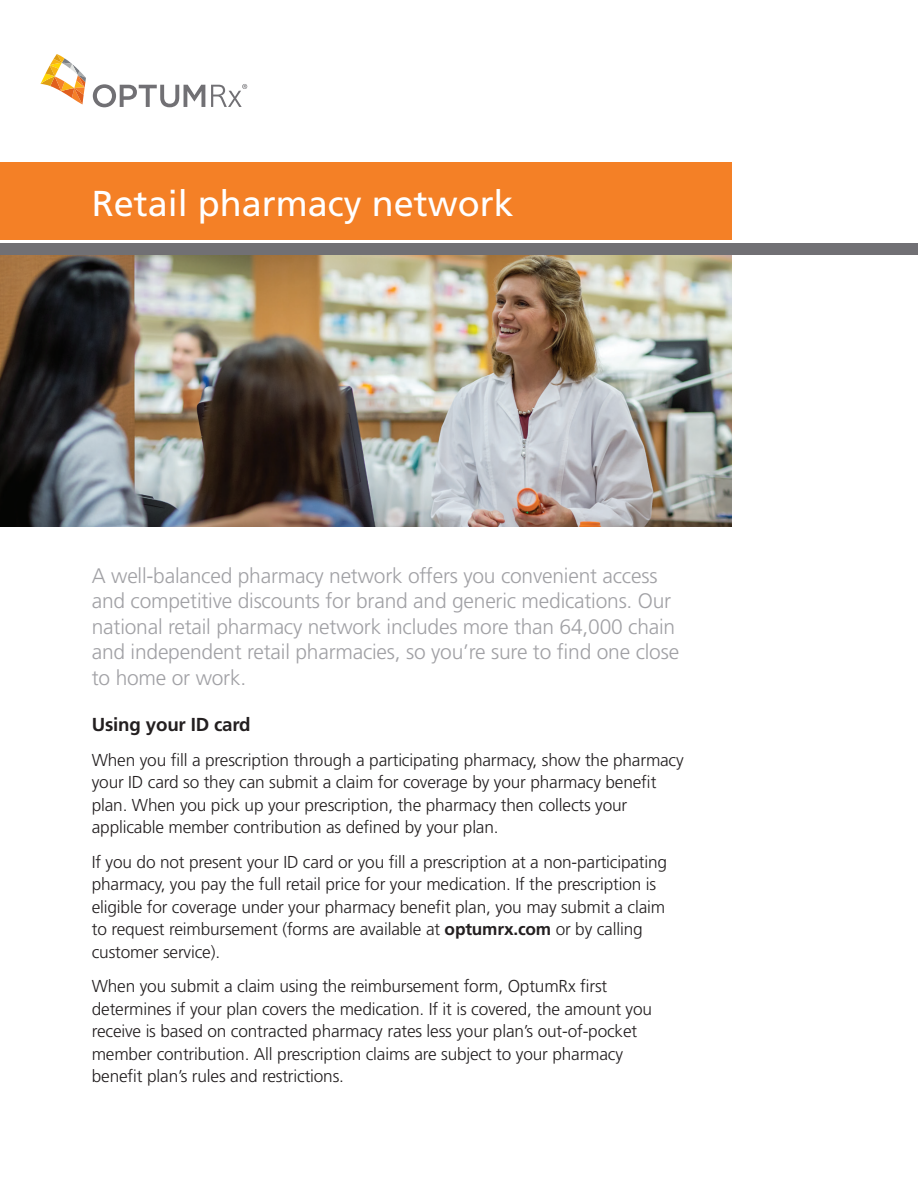
<style>
.page{position:relative;width:918px;height:1188px;background:#fff}
.page>*{position:absolute;margin:0;border:0;box-sizing:border-box;transform-origin:0 0}
.t1{font:36px "Frutiger LT Std";color:#fff}
.t2{font:300 21px/25.5px "Frutiger LT Std";letter-spacing:-.01em;color:#a1a1a5}
.t3{font:700 18.75px "Frutiger LT Std";letter-spacing:-.01em;color:#231f20}
.t4{font:300 17.25px/22.5px "Frutiger LT Std";letter-spacing:-.01em;color:#231f20}
.s1{font-weight:700}
</style>
<div class="page">
<svg style="left:41px;top:54px;width:45px;height:50px"></svg>
<svg style="left:93px;top:84px;width:112px;height:23px"></svg>
<svg style="left:211px;top:84px;width:36px;height:23px"></svg>
<div style="left:0;top:162px;width:732px;height:81px;background:#f48026"></div>
<div style="left:0;top:243px;width:918px;height:12px;background:#717074"></div>
<hr style="left:0;top:240px;width:918px;height:3px;background:#fff">
<img style="left:0;top:255px;width:731px;height:271px">
<h1 class="t1" style="left:92px;top:182px;width:424px">Retail pharmacy network</h1>
<h1 class="t1" style="left:92px;top:182px;width:152px">H ad ine</h1>
<p class="t2" style="left:92px;top:563px;width:589px">A well-balanced pharmacy network offers you convenient access and competitive discounts for brand and generic medications. Our national retail pharmacy network includes more than 64,000 chain and independent retail pharmacies, so you’re sure to find one close to home or work.</p>
<p class="t3" style="left:92px;top:714px;width:160px">Using your ID card</p>
<p class="t4" style="left:92px;top:749px;width:594px">When you fill a prescription through a participating pharmacy, show the pharmacy your ID card so they can submit a claim for coverage by your pharmacy benefit plan. When you pick up your prescription, the pharmacy then collects your applicable member contribution as defined by your plan.</p>
<p class="t4" style="left:92px;top:851px;width:577px">If you do not present your ID card or you fill a prescription at a non-participating pharmacy, you pay the full retail price for your medication. If the prescription is eligible for coverage under your pharmacy benefit plan, you may submit a claim to request reimbursement (forms are available at <span class="s1">optumrx.com</span> or by calling customer service).</p>
<p class="t4" style="left:92px;top:975px;width:562px">When you submit a claim using the reimbursement form, OptumRx first determines if your plan covers the medication. If it is covered, the amount you receive is based on contracted pharmacy rates less your plan’s out-of-pocket member contribution. All prescription claims are subject to your pharmacy benefit plan’s rules and restrictions.</p>
</div>
